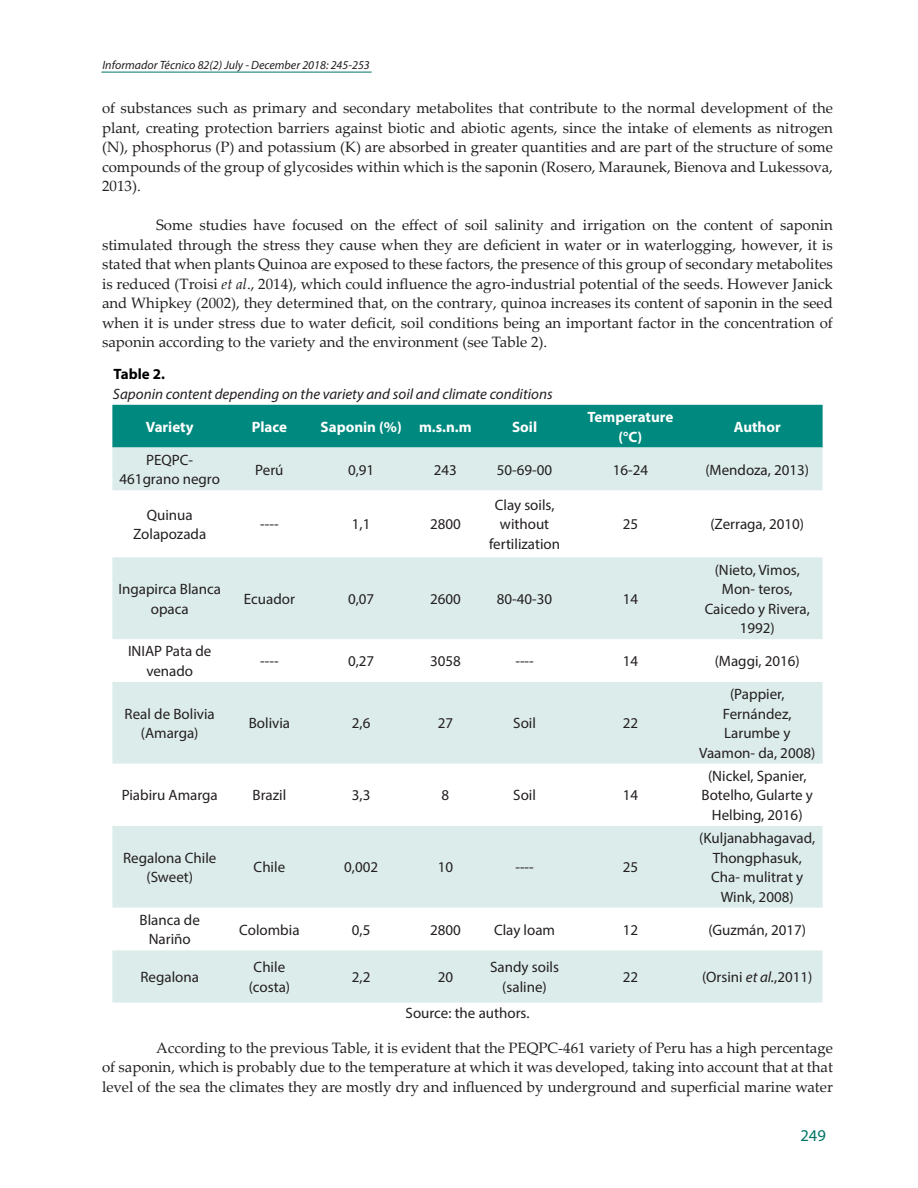
<style>
.page{position:relative;width:918px;height:1188px;background:#fff}
.page>*{position:absolute;margin:0;border:0;box-sizing:border-box;transform-origin:0 0}
.t1{font:16.5px "Myriad Pro";color:#007566}
.TEXTO{font:15px/19.5px "Palatino Linotype";color:#231f20;text-align:justify}
.TextoTablas{font:15px/19.5px "Myriad Pro";color:#231f20;text-align:center}
.TextTablas{font:italic 15px "Myriad Pro";color:#231f20}
.tEXTOSBLANCOS{font:700 15px/19.5px "Myriad Pro";color:#fff;text-align:center}
.Tabla{font:700 15px "Myriad Pro";color:#000}
.t2{font:italic 12px "Myriad Pro";color:#231f20}
.s1{font-style:italic}
</style>
<div class="page">
<hr style="left:101px;top:72px;width:271px;height:1px;background:#007566">
<div style="left:112px;top:405px;width:711px;height:43px;background:#008a7f"></div>
<svg style="left:112px;top:448px;width:711px;height:555px;fill:#dcecea"></svg>
<p class="t2" style="left:102px;top:57px;width:269px">Informador Técnico 82(2) July - December 2018: 245-253</p>
<p class="TEXTO" style="left:102px;top:98px;width:732px">of substances such as primary and secondary metabolites that contribute to the normal development of the plant, creating protection barriers against biotic and abiotic agents, since the intake of elements as nitrogen (N), phosphorus (P) and potassium (K) are absorbed in greater quantities and are part of the structure of some compounds of the group of glycosides within which is the saponin (Rosero, Maraunek, Bienova and Lukessova, 2013).</p>
<p class="TEXTO" style="left:102px;top:215px;width:732px;text-indent:54px">Some studies have focused on the effect of soil salinity and irrigation on the content of saponin stimulated through the stress they cause when they are deficient in water or in waterlogging, however, it is stated that when plants Quinoa are exposed to these factors, the presence of this group of secondary metabolites is reduced (Troisi <span class="s1">et al</span>., 2014), which could influence the agro-industrial potential of the seeds. However Janick and Whipkey (2002), they determined that, on the contrary, quinoa increases its content of saponin in the seed when it is under stress due to water deficit, soil conditions being an important factor in the concentration of saponin according to the variety and the environment (see Table 2).</p>
<p class="Tabla" style="left:114px;top:364px;width:53px">Table 2.</p>
<p class="TextTablas" style="left:113px;top:384px;width:441px">Saponin content depending on the variety and soil and climate conditions</p>
<p class="tEXTOSBLANCOS" style="left:146px;top:416px;width:49px">Variety</p>
<p class="tEXTOSBLANCOS" style="left:252px;top:416px;width:37px">Place</p>
<p class="tEXTOSBLANCOS" style="left:321px;top:416px;width:83px">Saponin (%)</p>
<p class="tEXTOSBLANCOS" style="left:419px;top:416px;width:54px">m.s.n.m</p>
<p class="tEXTOSBLANCOS" style="left:512px;top:416px;width:27px">Soil</p>
<p class="tEXTOSBLANCOS" style="left:588px;top:407px;width:87px">Temperature (°C)</p>
<p class="tEXTOSBLANCOS" style="left:734px;top:416px;width:49px">Author</p>
<p class="TextoTablas" style="left:120px;top:450px;width:102px">PEQPC-<br>461grano negro</p>
<p class="TextoTablas" style="left:255px;top:460px;width:30px">Perú</p>
<p class="TextoTablas" style="left:348px;top:460px;width:28px">0,91</p>
<p class="TextoTablas" style="left:434px;top:460px;width:25px">243</p>
<p class="TextoTablas" style="left:497px;top:460px;width:57px">50-69-00</p>
<p class="TextoTablas" style="left:613px;top:460px;width:37px">16-24</p>
<p class="TextoTablas" style="left:705px;top:460px;width:105px">(Mendoza, 2013)</p>
<p class="TextoTablas" style="left:133px;top:505px;width:75px">Quinua<br>Zolapozada</p>
<p class="TextoTablas" style="left:489px;top:495px;width:73px">Clay soils, without fertilization</p>
<p class="TextoTablas" style="left:623px;top:514px;width:17px">25</p>
<p class="TextoTablas" style="left:710px;top:514px;width:95px">(Zerraga, 2010)</p>
<p class="TextoTablas" style="left:260px;top:514px;width:20px">----</p>
<p class="TextoTablas" style="left:352px;top:514px;width:20px">1,1</p>
<p class="TextoTablas" style="left:430px;top:514px;width:32px">2800</p>
<p class="TextoTablas" style="left:118px;top:579px;width:104px">Ingapirca Blanca opaca</p>
<p class="TextoTablas" style="left:244px;top:589px;width:53px">Ecuador</p>
<p class="TextoTablas" style="left:348px;top:589px;width:28px">0,07</p>
<p class="TextoTablas" style="left:430px;top:589px;width:32px">2600</p>
<p class="TextoTablas" style="left:497px;top:589px;width:57px">80-40-30</p>
<p class="TextoTablas" style="left:623px;top:589px;width:17px">14</p>
<p class="TextoTablas" style="left:705px;top:560px;width:107px">(Nieto, Vimos,<br>Mon- teros,<br>Caicedo y Rivera,<br>1992)</p>
<p class="TextoTablas" style="left:128px;top:641px;width:85px">INIAP Pata de venado</p>
<p class="TextoTablas" style="left:260px;top:651px;width:20px">----</p>
<p class="TextoTablas" style="left:348px;top:651px;width:28px">0,27</p>
<p class="TextoTablas" style="left:430px;top:651px;width:32px">3058</p>
<p class="TextoTablas" style="left:515px;top:651px;width:20px">----</p>
<p class="TextoTablas" style="left:623px;top:651px;width:17px">14</p>
<p class="TextoTablas" style="left:715px;top:651px;width:87px">(Maggi, 2016)</p>
<p class="TextoTablas" style="left:125px;top:704px;width:92px">Real de Bolivia (Amarga)</p>
<p class="TextoTablas" style="left:249px;top:713px;width:43px">Bolivia</p>
<p class="TextoTablas" style="left:352px;top:713px;width:20px">2,6</p>
<p class="TextoTablas" style="left:438px;top:713px;width:17px">27</p>
<p class="TextoTablas" style="left:513px;top:713px;width:24px">Soil</p>
<p class="TextoTablas" style="left:623px;top:713px;width:17px">22</p>
<p class="TextoTablas" style="left:122px;top:785px;width:98px">Piabiru Amarga</p>
<p class="TextoTablas" style="left:253px;top:785px;width:35px">Brazil</p>
<p class="TextoTablas" style="left:352px;top:785px;width:20px">3,3</p>
<p class="TextoTablas" style="left:442px;top:785px;width:9px">8</p>
<p class="TextoTablas" style="left:513px;top:785px;width:24px">Soil</p>
<p class="TextoTablas" style="left:623px;top:785px;width:17px">14</p>
<p class="TextoTablas" style="left:123px;top:848px;width:95px">Regalona Chile (Sweet)</p>
<p class="TextoTablas" style="left:254px;top:857px;width:33px">Chile</p>
<p class="TextoTablas" style="left:344px;top:857px;width:35px">0,002</p>
<p class="TextoTablas" style="left:438px;top:857px;width:17px">10</p>
<p class="TextoTablas" style="left:515px;top:857px;width:20px">----</p>
<p class="TextoTablas" style="left:623px;top:857px;width:17px">25</p>
<p class="TextoTablas" style="left:699px;top:684px;width:118px">(Pappier,<br>Fernández,<br>Larumbe y<br>Vaamon- da, 2008)</p>
<p class="TextoTablas" style="left:702px;top:766px;width:113px">(Nickel, Spanier,<br>Botelho, Gularte y<br>Helbing, 2016)</p>
<p class="TextoTablas" style="left:699px;top:828px;width:117px">(Kuljanabhagavad,<br>Thongphasuk,<br>Cha- mulitrat y<br>Wink, 2008)</p>
<p class="TextoTablas" style="left:140px;top:910px;width:62px">Blanca de<br>Nariño</p>
<p class="TextoTablas" style="left:239px;top:920px;width:62px">Colombia</p>
<p class="TextoTablas" style="left:352px;top:920px;width:20px">0,5</p>
<p class="TextoTablas" style="left:430px;top:920px;width:32px">2800</p>
<p class="TextoTablas" style="left:494px;top:920px;width:63px">Clay loam</p>
<p class="TextoTablas" style="left:623px;top:920px;width:17px">12</p>
<p class="TextoTablas" style="left:708px;top:920px;width:99px">(Guzmán, 2017)</p>
<p class="TextoTablas" style="left:140px;top:967px;width:60px">Regalona</p>
<p class="TextoTablas" style="left:249px;top:957px;width:43px">Chile (costa)</p>
<p class="TextoTablas" style="left:352px;top:967px;width:20px">2,2</p>
<p class="TextoTablas" style="left:438px;top:967px;width:17px">20</p>
<p class="TextoTablas" style="left:490px;top:957px;width:70px">Sandy soils (saline)</p>
<p class="TextoTablas" style="left:623px;top:967px;width:17px">22</p>
<p class="TextoTablas" style="left:702px;top:967px;width:112px">(Orsini <span class="s1">et al.</span>,2011)</p>
<p class="TextoTablas" style="left:406px;top:1003px;width:125px">Source: the authors.</p>
<p class="TEXTO" style="left:102px;top:1037px;width:732px;text-indent:54px">According to the previous Table, it is evident that the PEQPC-461 variety of Peru has a high percentage of saponin, which is probably due to the temperature at which it was developed, taking into account that at that level of the sea the climates they are mostly dry and influenced by underground and superficial marine water</p>
<p class="t1" style="left:800px;top:1125px;width:27px">249</p>
</div>
